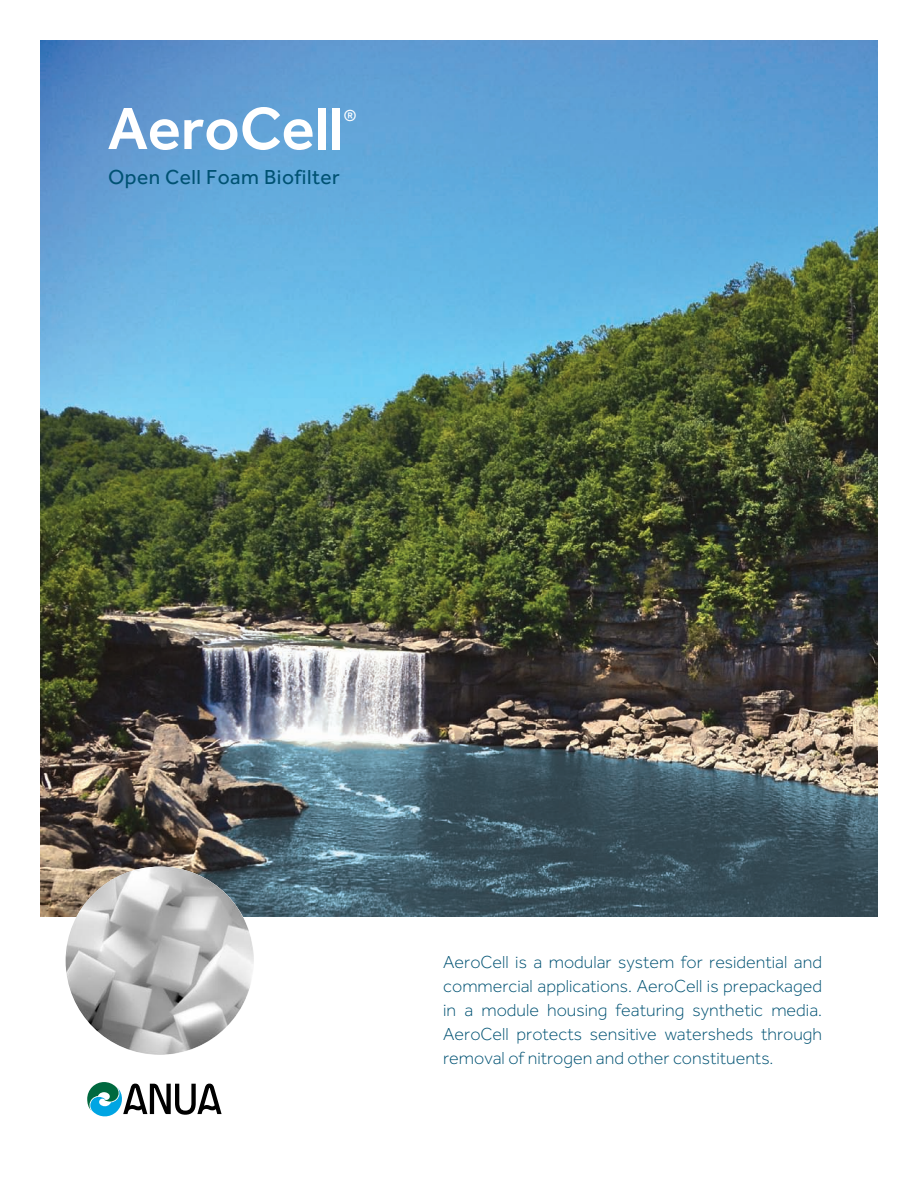
<style>
.page{position:relative;width:918px;height:1188px;background:#fff}
.page>*{position:absolute;margin:0;border:0;box-sizing:border-box;transform-origin:0 0}
.t1{font:500 61.5px "Effra";color:#fff}
.t2{font:21px "Effra";letter-spacing:.02em;color:#005273}
.t3{font:300 18px/24px "Effra";color:#005273;text-align:justify}
.t4{font:16.5px "Effra";color:#fff}
</style>
<div class="page">
<svg style="left:87px;top:1082px;width:135px;height:35px"></svg>
<img style="left:40px;top:40px;width:838px;height:876px">
<img style="left:66px;top:867px;width:188px;height:188px;border-radius:50%">
<h1 class="t1" style="left:108px;top:92px;width:237px">AeroCell</h1>
<p class="t4" style="left:343px;top:106px;width:15px">®</p>
<p class="t2" style="left:108px;top:164px;width:233px">Open Cell Foam Biofilter</p>
<p class="t3" style="left:443px;top:950px;width:380px">AeroCell is a modular system for residential and commercial applications. AeroCell is prepackaged in a module housing featuring synthetic media.<br>AeroCell protects sensitive watersheds through removal of nitrogen and other constituents.</p>
</div>
